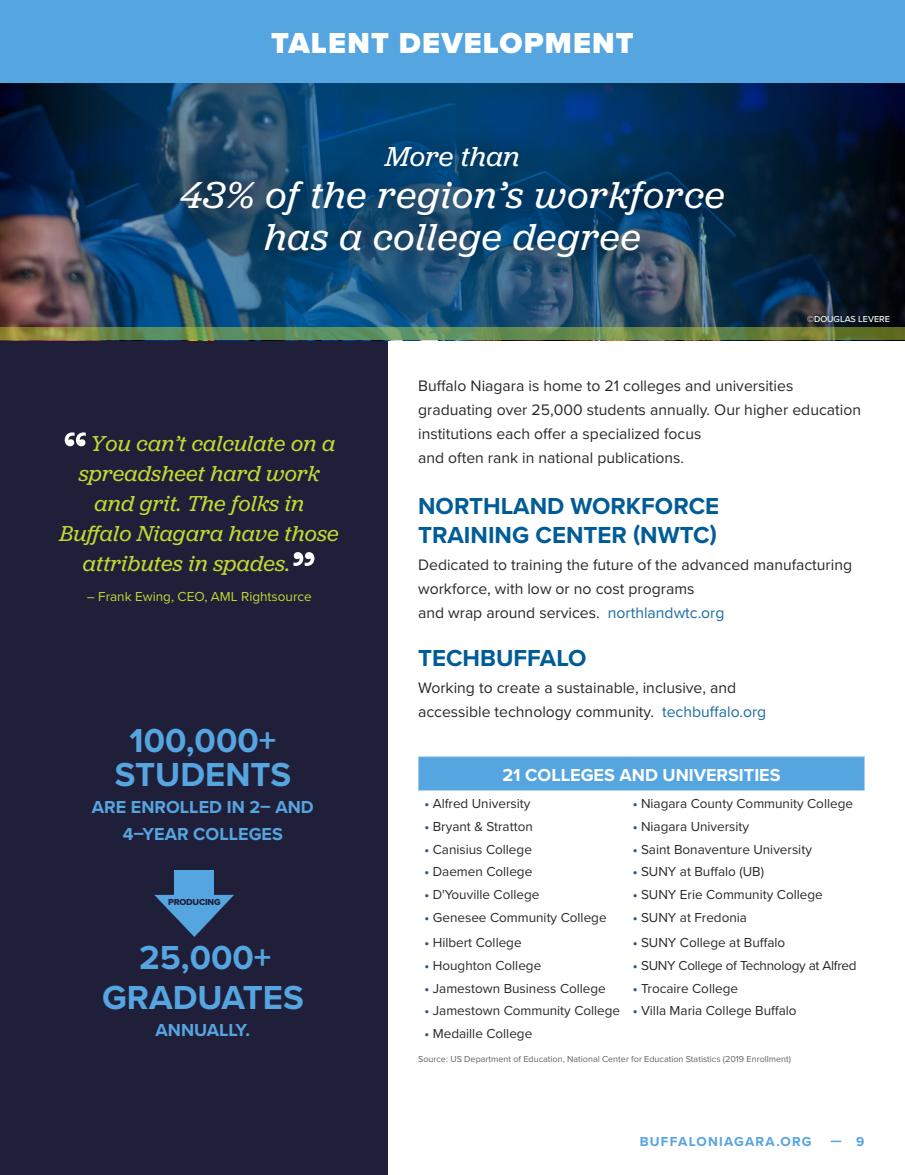
<style>
.page{position:relative;width:905px;height:1175px;background:#fff}
.page>*{position:absolute;margin:0;border:0;box-sizing:border-box;transform-origin:0 0}
.JUB_italic_Subhead{font:63px "Jubilat";color:#fff}
.JUB_italic_Subhead-2{font:italic 39px "Jubilat";letter-spacing:.025em;color:#fff}
.t1{font:700 34.5px/34.5px "Proxima Nova";color:#55a5e1;text-align:center}
.Page_Title_white{font:900 30px "Proxima Nova";letter-spacing:.04em;color:#fff}
.JUB_italic_Subhead-3{font:italic 28.5px "Jubilat";letter-spacing:.01em;color:#fff}
.Subtitle_turq{font:700 24px/28.8px "Proxima Nova";color:#005c97}
.JUB_italic_Subhead-4{font:italic 22.5px "Jubilat";letter-spacing:.01em;color:#c2d931}
.t2{font:700 18px/27px "Proxima Nova";color:#55a5e1;text-align:center}
.Subtitle_white_cent{font:700 18px "Proxima Nova";color:#fff}
.Body{font:15.75px/24px "Proxima Nova";color:#292929}
.Body_Large{font:15.75px/24px "Proxima Nova";color:#292929}
.Body-2{font:13.5px "Proxima Nova";color:#292929}
.Body-3{font:13.5px "Proxima Nova";letter-spacing:-.02em;color:#292929}
.Quote_credit_white{font:13.5px "Proxima Nova";color:#c2d931}
.t3{font:700 13.5px "Proxima Nova";letter-spacing:.09em;color:#55a5e1}
.Source{font:9px "Proxima Nova";color:#636363}
.PHOTO_Credit{font:500 9px "Proxima Nova";color:#fff}
.Subtitle_turq-2{font:9px "Proxima Nova Extrabld";letter-spacing:-.02em;color:#201f39}
.s1{color:#1a6ca1}
.s2{font-weight:700;color:#32558e}
</style>
<div class="page">
<div style="left:0;top:340px;width:388px;height:834px;background:#201f39"></div>
<div style="left:418px;top:756px;width:446px;height:34px;background:#55a5e1"></div>
<hr style="left:418px;top:756px;width:208px;height:1px;background:#a5caed">
<hr style="left:418px;top:757px;width:1px;height:33px;background:#a5caed">
<hr style="left:626px;top:756px;width:238px;height:1px;background:#a5caed">
<hr style="left:864px;top:757px;width:1px;height:33px;background:#a5caed">
<div style="left:175px;top:871px;width:39px;height:27px;background:#55a5e1"></div>
<svg style="left:154px;top:895px;width:80px;height:42px"></svg>
<div style="left:0;top:0;width:904px;height:83px;background:#55a5e1"></div>
<img style="left:0;top:83px;width:904px;height:244px">
<div style="left:154px;top:119px;width:598px;height:167px;background:#000;opacity:.75"></div>
<svg style="left:0;top:327px;width:904px;height:13px;background:#6c8b4d"></svg>
<p class="Page_Title_white" style="left:271px;top:21px;width:364px">TALENT DEVELOPMENT</p>
<p class="JUB_italic_Subhead-3" style="left:385px;top:139px;width:136px">More than</p>
<p class="JUB_italic_Subhead-2" style="left:180px;top:171px;width:546px">43% of the region’s workforce</p>
<p class="JUB_italic_Subhead-2" style="left:264px;top:213px;width:377px">has a college degree</p>
<p class="PHOTO_Credit" style="left:807px;top:313px;width:84px">©DOUGLAS LEVERE</p>
<p class="JUB_italic_Subhead" style="left:63px;top:414px;width:25px">“</p>
<p class="JUB_italic_Subhead-4" style="left:90px;top:429px;width:246px">You can’t calculate on a</p>
<p class="JUB_italic_Subhead-4" style="left:79px;top:459px;width:243px">spreadsheet hard work</p>
<p class="JUB_italic_Subhead-4" style="left:94px;top:489px;width:211px">and grit. The folks in</p>
<p class="JUB_italic_Subhead-4" style="left:60px;top:519px;width:280px">Buffalo Niagara have those</p>
<p class="JUB_italic_Subhead-4" style="left:83px;top:549px;width:209px">attributes in spades.</p>
<p class="Quote_credit_white" style="left:87px;top:586px;width:226px">– Frank Ewing, CEO, AML Rightsource</p>
<p class="JUB_italic_Subhead" style="left:292px;top:534px;width:25px">”</p>
<h3 class="t1" style="left:115px;top:722px;width:178px">100,000+<br>STUDENTS</h3>
<h3 class="t2" style="left:92px;top:793px;width:223px">ARE ENROLLED IN 2– AND<br>4–YEAR COLLEGES</h3>
<p class="Subtitle_turq-2" style="left:168px;top:894px;width:54px">PRODUCING</p>
<h3 class="t1" style="left:102px;top:936px;width:203px;line-height:40.5px">25,000+<br>GRADUATES</h3>
<h3 class="t2" style="left:156px;top:1016px;width:96px">ANNUALLY.</h3>
<p class="Body_Large" style="left:418px;top:373px;width:444px">Buffalo Niagara is home to 21 colleges and universities graduating over 25,000 students annually. Our higher education institutions each offer a specialized focus<br>and often rank in national publications.</p>
<p class="Subtitle_turq" style="left:418px;top:491px;width:302px">NORTHLAND WORKFORCE<br>TRAINING CENTER (NWTC)</p>
<p class="Body" style="left:418px;top:552px;width:435px">Dedicated to training the future of the advanced manufacturing workforce, with low or no cost programs<br>and wrap around services. <span class="s1">northlandwtc.org</span></p>
<p class="Subtitle_turq" style="left:418px;top:643px;width:170px">TECHBUFFALO</p>
<p class="Body" style="left:418px;top:675px;width:350px">Working to create a sustainable, inclusive, and accessible technology community. <span class="s1">techbuffalo.org</span></p>
<p class="Subtitle_white_cent" style="left:502px;top:761px;width:280px">21 COLLEGES AND UNIVERSITIES</p>
<p class="Body-2" style="left:424px;top:793px;width:107px"><span class="s2">•</span> Alfred University</p>
<p class="Body-2" style="left:632px;top:793px;width:222px"><span class="s2">•</span> Niagara County Community College</p>
<p class="Body-2" style="left:424px;top:816px;width:110px"><span class="s2">•</span> Bryant &amp; Stratton</p>
<p class="Body-2" style="left:632px;top:816px;width:118px"><span class="s2">•</span> Niagara University</p>
<p class="Body-2" style="left:424px;top:839px;width:109px"><span class="s2">•</span> Canisius College</p>
<p class="Body-2" style="left:632px;top:839px;width:181px"><span class="s2">•</span> Saint Bonaventure University</p>
<p class="Body-2" style="left:424px;top:861px;width:109px"><span class="s2">•</span> Daemen College</p>
<p class="Body-2" style="left:632px;top:861px;width:133px"><span class="s2">•</span> SUNY at Buffalo (UB)</p>
<p class="Body-2" style="left:424px;top:884px;width:116px"><span class="s2">•</span> D'Youville College</p>
<p class="Body-2" style="left:632px;top:884px;width:191px"><span class="s2">•</span> SUNY Erie Community College</p>
<p class="Body-2" style="left:424px;top:907px;width:184px"><span class="s2">•</span> Genesee Community College</p>
<p class="Body-2" style="left:632px;top:907px;width:116px"><span class="s2">•</span> SUNY at Fredonia</p>
<p class="Body-2" style="left:424px;top:932px;width:99px"><span class="s2">•</span> Hilbert College</p>
<p class="Body-2" style="left:632px;top:932px;width:154px"><span class="s2">•</span> SUNY College at Buffalo</p>
<p class="Body-2" style="left:424px;top:955px;width:118px"><span class="s2">•</span> Houghton College</p>
<p class="Body-3" style="left:632px;top:955px;width:225px"><span class="s2">•</span> SUNY College of Technology at Alfred</p>
<p class="Body-2" style="left:424px;top:978px;width:183px"><span class="s2">•</span> Jamestown Business College</p>
<p class="Body-2" style="left:632px;top:978px;width:107px"><span class="s2">•</span> Trocaire College</p>
<p class="Body-2" style="left:424px;top:1000px;width:197px"><span class="s2">•</span> Jamestown Community College</p>
<p class="Body-2" style="left:632px;top:1000px;width:165px"><span class="s2">•</span> Villa Maria College Buffalo</p>
<p class="Body-2" style="left:424px;top:1023px;width:109px"><span class="s2">•</span> Medaille College</p>
<p class="Source" style="left:418px;top:1052px;width:374px">Source: US Department of Education, National Center for Education Statistics (2019 Enrollment)</p>
<p class="t3" style="left:639px;top:1131px;width:173px">BUFFALONIAGARA.ORG</p>
<p class="t3" style="left:830px;top:1131px;width:35px">— 9</p>
</div>
